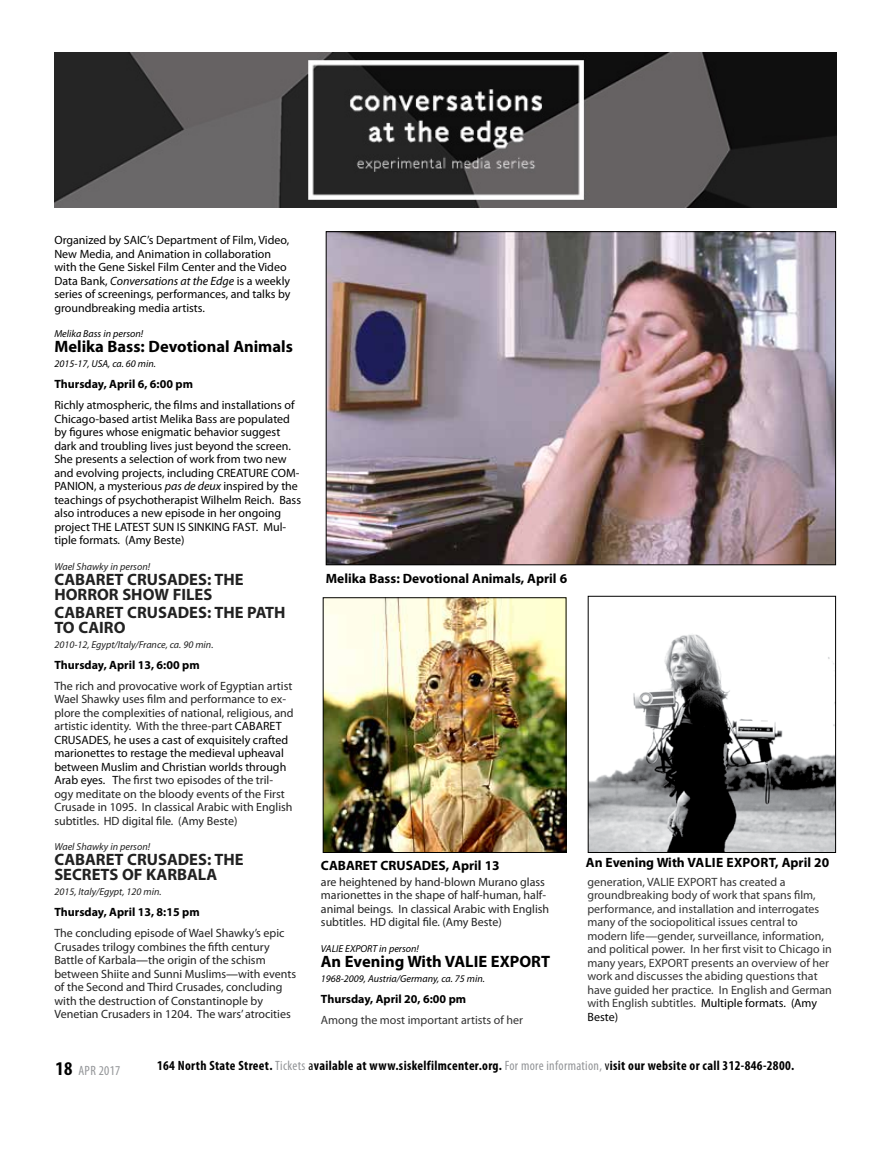
<style>
.page{position:relative;width:891px;height:1161px;background:#fff}
.page>*{position:absolute;margin:0;border:0;box-sizing:border-box;transform-origin:0 0}
.t1{font:700 16.5px/15px "Myriad Pro";color:#222}
.t2{font:700 16.5px "Myriad Pro";color:#000}
.t3{font:700 condensed 13.5px "Myriad Pro";letter-spacing:.025em;color:#000}
.t4{font:700 13.5px "Myriad Pro";color:#000}
.t5{font:condensed 13.5px "Myriad Pro";letter-spacing:.025em;color:#939598}
.t6{font:12px/13.5px "Myriad Pro";color:#222}
.t7{font:12px/13.5px "Myriad Pro";color:#000}
.t8{font:12px/13.5px "Myriad Pro";color:#333}
.t9{font:700 12px "Myriad Pro";color:#000}
.t10{font:italic 10.2px "Myriad Pro";color:#222}
.t11{font:italic 10.2px "Myriad Pro";color:#000}
.s1{font-style:italic}
.s2{color:#000}
.s3{font-weight:700;font-size:19.5px;color:#000}
.s4{font-weight:400;color:#939598}
.s5{font-weight:400}
</style>
<div class="page">
<img style="left:54px;top:53px;width:782px;height:155px">
<img style="left:328px;top:233px;width:506px;height:330px">
<img style="left:325px;top:599px;width:239px;height:252px">
<div style="left:323px;top:597px;width:243px;height:256px;border:1px solid #000"></div>
<img style="left:590px;top:634px;width:244px;height:217px">
<div style="left:588px;top:596px;width:248px;height:257px;border:1px solid #000"></div>
<p class="t7" style="left:54px;top:233px;width:238px">Organized by SAIC’s Department of Film, Video, New Media, and Animation in collaboration with the Gene Siskel Film Center and the Video Data Bank, <span class="s1">Conversations at the Edge</span> is a weekly series of screenings, performances, and talks by groundbreaking media artists.</p>
<p class="t11" style="left:54px;top:327px;width:90px">Melika Bass in person!</p>
<h1 class="t2" style="left:54px;top:336px;width:240px">Melika Bass: Devotional Animals</h1>
<p class="t11" style="left:54px;top:357px;width:103px">2015-17, USA, ca. 60 min.</p>
<p class="t9" style="left:54px;top:376px;width:140px">Thursday, April 6, 6:00 pm</p>
<p class="t7" style="left:54px;top:398px;width:248px">Richly atmospheric, the films and installations of Chicago-based artist Melika Bass are populated by figures whose enigmatic behavior suggest dark and troubling lives just beyond the screen.<br>She presents a selection of work from two new and evolving projects, including CREATURE COM-PANION, a mysterious <span class="s1">pas de deux</span> inspired by the teachings of psychotherapist Wilhelm Reich. Bass also introduces a new episode in her ongoing project THE LATEST SUN IS SINKING FAST. Mul&shy;tiple formats. (Amy Beste)</p>
<p class="t10" style="left:54px;top:560px;width:97px">Wael Shawky in person!</p>
<h1 class="t1" style="left:54px;top:571px;width:191px">CABARET CRUSADES: THE<br>HORROR SHOW FILES</h1>
<h1 class="t1" style="left:54px;top:604px;width:233px">CABARET CRUSADES: THE PATH<br>TO CAIRO</h1>
<p class="t10" style="left:54px;top:638px;width:161px">2010-12, Egypt/Italy/France, ca. 90 min.</p>
<p class="t9" style="left:54px;top:657px;width:147px">Thursday, April 13, 6:00 pm</p>
<p class="t6" style="left:54px;top:679px;width:241px">The rich and provocative work of Egyptian artist Wael Shawky uses film and performance to ex&shy;plore the complexities of national, religious, and artistic identity. With the three-part <span class="s2">CABARET CRUSADES, he uses a cast of exquisitely crafted marionettes to restage the medieval upheaval between Muslim and Christian worlds through Arab eyes. T</span>he first two episodes of the tril&shy;ogy meditate on the bloody events of the First Crusade in 1095. In classical Arabic with English subtitles. HD digital file<span class="s1">.</span> (Amy Beste)</p>
<p class="t10" style="left:54px;top:841px;width:97px">Wael Shawky in person!</p>
<h1 class="t1" style="left:54px;top:852px;width:191px">CABARET CRUSADES: THE<br>SECRETS OF KARBALA</h1>
<p class="t10" style="left:54px;top:886px;width:109px">2015, Italy/Egypt, 120 min.</p>
<p class="t9" style="left:54px;top:904px;width:147px">Thursday, April 13, 8:15 pm</p>
<p class="t6" style="left:54px;top:926px;width:243px">The concluding episode of Wael Shawky’s epic Crusades trilogy combines the fifth century Battle of Karbala<span class="s2">—</span>the origin of the schism between Shiite and Sunni Muslims<span class="s2">—</span>with events of the Second and Third Crusades, concluding with the destruction of Constantinople by Venetian Crusaders in 1204. The wars’ atrocities</p>
<p class="t4" style="left:326px;top:570px;width:243px">Melika Bass: Devotional Animals, April 6</p>
<p class="t4" style="left:321px;top:857px;width:180px">CABARET CRUSADES, April 13</p>
<p class="t4" style="left:586px;top:854px;width:245px">An Evening With VALIE EXPORT, April 20</p>
<p class="t6" style="left:321px;top:875px;width:230px">are heightened by hand-blown Murano glass marionettes in the shape of half-human, half&shy;animal beings. In classical Arabic with English subtitles. HD digital file<span class="s1">.</span> (Amy Beste)</p>
<p class="t11" style="left:321px;top:942px;width:100px">VALIE EXPORT in person!</p>
<h1 class="t2" style="left:321px;top:951px;width:231px">An Evening With VALIE EXPORT</h1>
<p class="t11" style="left:321px;top:972px;width:166px">1968-2009, Austria/Germany, ca. 75 min.</p>
<p class="t9" style="left:321px;top:991px;width:147px">Thursday, April 20, 6:00 pm</p>
<p class="t8" style="left:321px;top:1013px;width:204px">Among the most important artists of her</p>
<p class="t8" style="left:587px;top:875px;width:246px">generation, VALIE EXPORT has created a groundbreaking body of work that spans film, performance, and installation and interrogates many of the sociopolitical issues central to modern life—gender, surveillance, information, and political power. In her first visit to Chicago in many years, EXPORT presents an overview of her work and discusses the abiding questions that have guided her practice. In English and German with English subtitles. <span class="s2">Multiple formats. (Amy Beste)</span></p>
<p class="t5" style="left:56px;top:1062px;width:66px"><span class="s3">18</span> APR 2017</p>
<p class="t3" style="left:157px;top:1057px;width:639px">164 North State Street. <span class="s4">Tickets</span> <span class="s5">a</span>vailable at www.siskelfilmcenter.org. <span class="s4">For more information,</span> <span class="s5">v</span>isit our website or call 312-846-2800.</p>
</div>
